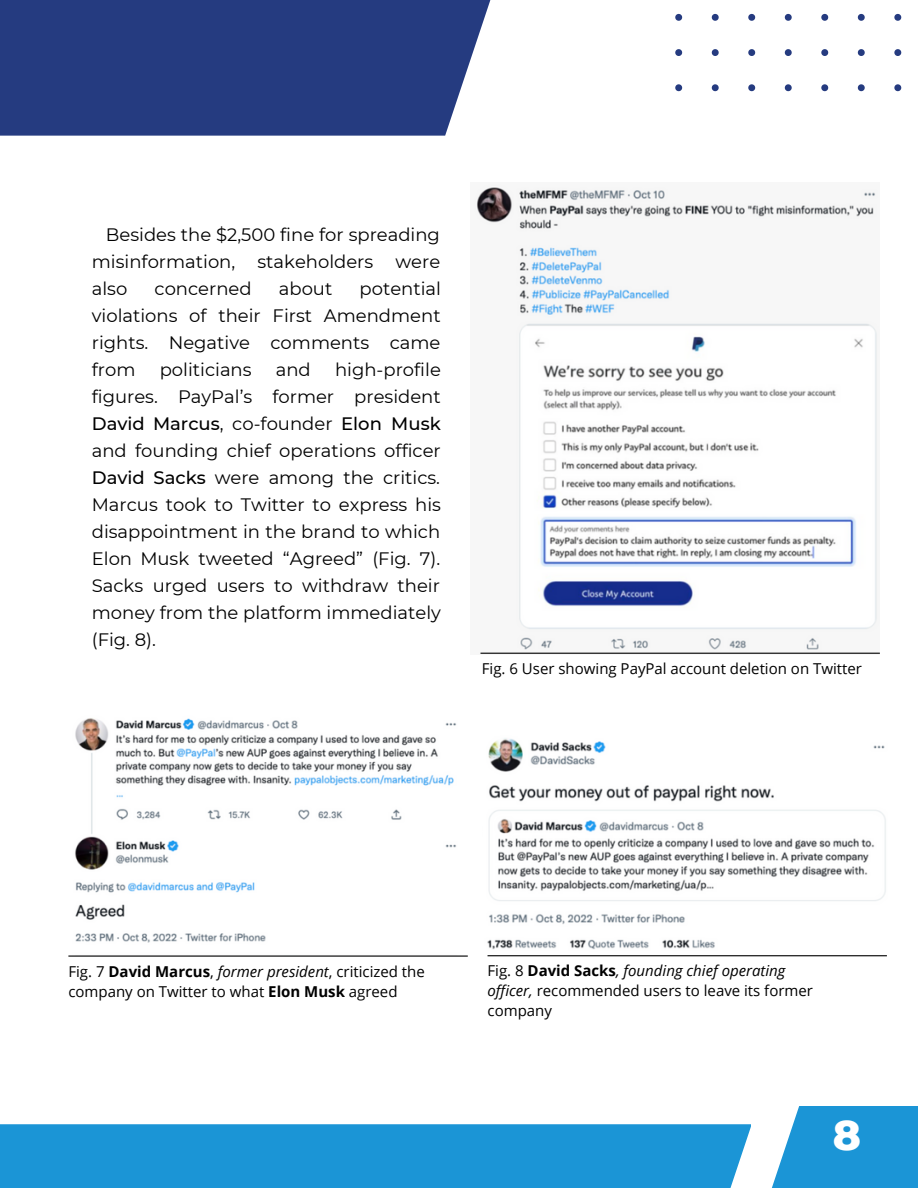
<style>
.page{position:relative;width:918px;height:1188px;background:#fff}
.page>*{position:absolute;margin:0;border:0;box-sizing:border-box;transform-origin:0 0}
.t1{font:800 42.3px "Montserrat";color:#fff}
.t2{font:18px/27px "Montserrat";color:#000;text-align:justify}
.t3{font:15px/20.2px "Open Sans";color:#000}
.s1{font-weight:500}
.s2{font-weight:700}
.s3{font-style:italic}
</style>
<div class="page">
<svg style="left:675px;top:13px;width:227px;height:78px"></svg>
<div style="left:0;top:1124px;width:751px;height:64px;background:#1b95d6"></div>
<div style="left:0;top:0;width:503px;height:136px;background:#253b80"></div>
<svg style="left:772px;top:1106px;width:146px;height:82px;background:#309fd9"></svg>
<img style="left:68px;top:718px;width:400px;height:238px">
<img style="left:476px;top:187px;width:404px;height:466px">
<img style="left:488px;top:738px;width:398px;height:186px">
<img style="left:487px;top:939px;width:228px;height:17px">
<hr style="left:68px;top:956px;width:400px;height:1px;background:#000">
<hr style="left:488px;top:955px;width:399px;height:1px;background:#000">
<hr style="left:480px;top:653px;width:400px;height:1px;background:#000">
<p class="t2" style="left:92px;top:222px;width:350px;text-indent:14px">Besides the $2,500 fine for spreading misinformation, stakeholders were also</p>
<p class="t2" style="left:92px;top:276px;width:351px;text-indent:268px">potential violations of their First Amendment rights. Negative comments came from</p>
<p class="t2" style="left:155px;top:276px;width:99px">concerned</p>
<p class="t2" style="left:279px;top:276px;width:55px">about</p>
<p class="t2" style="left:92px;top:357px;width:351px;text-indent:243px">high-profile figures. PayPal’s former president <span class="s1">David Marcus</span>, co-founder <span class="s1">Elon Musk </span>and founding chief operations officer <span class="s1">David Sacks</span> were among the critics.<br>Marcus took to Twitter to express his disappointment in the brand to which Elon Musk tweeted “Agreed” (Fig. 7).<br>Sacks urged users to withdraw their money from the platform immediately (Fig. 8).</p>
<p class="t2" style="left:160px;top:357px;width:93px">politicians</p>
<p class="t2" style="left:276px;top:357px;width:37px">and</p>
<p class="t3" style="left:482px;top:658px;width:382px">Fig. 6 User showing PayPal account deletion on Twitter</p>
<p class="t3" style="left:68px;top:961px;width:358px">Fig. 7 <span class="s2">David Marcus</span>, <span class="s3">former president</span>, criticized the company on Twitter to what <span class="s2">Elon Musk</span> agreed</p>
<p class="t3" style="left:488px;top:960px;width:327px">Fig. 8 <span class="s2">David Sacks</span><span class="s3">, founding chief operating officer,</span> recommended users to leave its former company</p>
<h1 class="t1" style="left:833px;top:1109px;width:30px">8</h1>
<h1 class="t1" style="left:833px;top:1109px;width:28px">7</h1>
</div>
